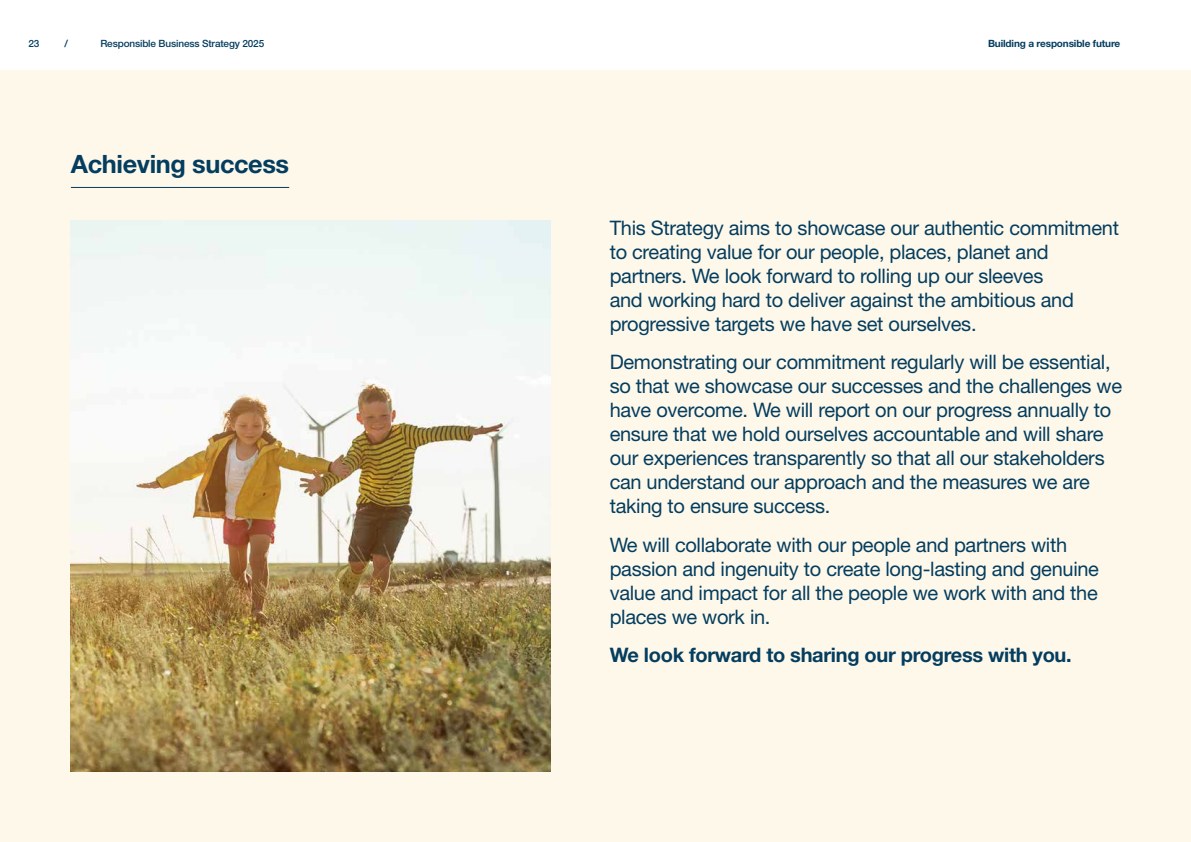
<style>
.page{position:relative;width:1191px;height:842px;background:#fff}
.page>*{position:absolute;margin:0;border:0;box-sizing:border-box;transform-origin:0 0}
.t1{font:700 25.3px "Helvetica Neue LT Std";letter-spacing:-.015em;color:#043d5e}
.t2{font:20px/24px "Helvetica Neue LT Std";letter-spacing:-.015em;color:#043d5e}
.t3{font:700 20px "Helvetica Neue LT Std";letter-spacing:-.015em;color:#043d5e}
.t4{font:500 10px "Helvetica Neue LT Std";letter-spacing:-.015em;color:#043d5e}
.t5{font:700 10px "Helvetica Neue LT Std";letter-spacing:-.015em;color:#043d5e}
</style>
<div class="page">
<div style="left:0;top:71px;width:1191px;height:771px;background:#fef8eb"></div>
<hr style="left:71px;top:187px;width:218px;height:1px;background:#043d5e">
<img style="left:71px;top:221px;width:479px;height:550px">
<p class="t4" style="left:28px;top:38px;width:12px">23</p>
<p class="t4" style="left:64px;top:38px;width:5px">/</p>
<p class="t4" style="left:100px;top:38px;width:165px">Responsible Business Strategy 2025</p>
<p class="t5" style="left:988px;top:38px;width:134px">Building a responsible future</p>
<p class="t1" style="left:71px;top:148px;width:220px">Achieving success</p>
<p class="t2" style="left:609px;top:216px;width:511px">This Strategy aims to showcase our authentic commitment to creating value for our people, places, planet and partners. We look forward to rolling up our sleeves<br>and working hard to deliver against the ambitious and progressive targets we have set ourselves.</p>
<p class="t2" style="left:609px;top:350px;width:514px">Demonstrating our commitment regularly will be essential, so that we showcase our successes and the challenges we have overcome. We will report on our progress annually to ensure that we hold ourselves accountable and will share our experiences transparently so that all our stakeholders can understand our approach and the measures we are taking to ensure success.</p>
<p class="t2" style="left:609px;top:532px;width:491px">We will collaborate with our people and partners with passion and ingenuity to create long-lasting and genuine value and impact for all the people we work with and the places we work in.</p>
<p class="t3" style="left:609px;top:642px;width:463px">We look forward to sharing our progress with you.</p>
</div>
